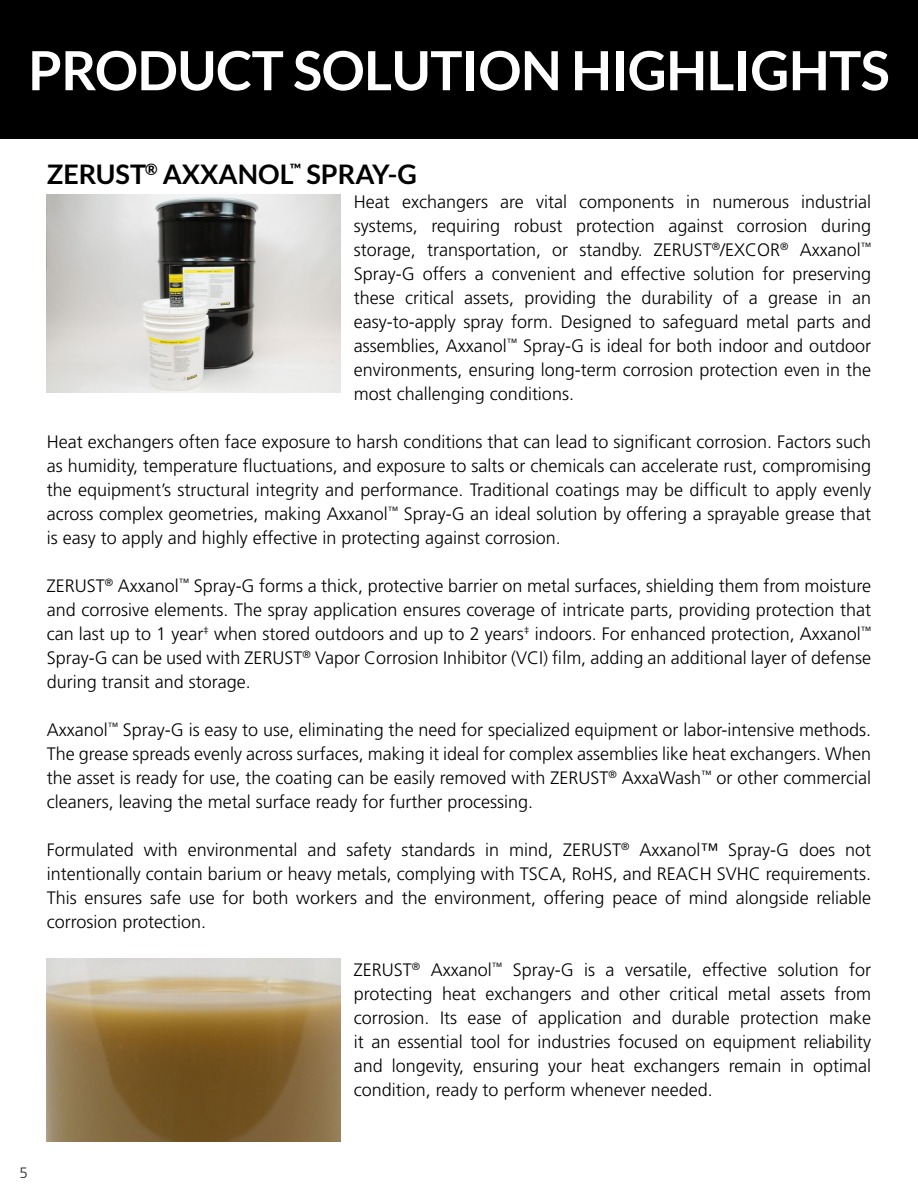
<style>
.page{position:relative;width:918px;height:1188px;background:#fff}
.page>*{position:absolute;margin:0;border:0;box-sizing:border-box;transform-origin:0 0}
._80_Header_C{font:700 54px "Lato";letter-spacing:-.01em;color:#fff}
.Text_Left_Justify{font:700 27px "Lato";color:#000}
.Bullet_List{font:300 18px/24px "Frutiger LT Std";color:#000;text-align:justify}
.t1{font:300 15px "Frutiger LT Std";color:#292829}
</style>
<div class="page">
<div style="left:0;top:0;width:918px;height:139px;background:#000"></div>
<img style="left:47px;top:195px;width:293px;height:197px">
<img style="left:47px;top:959px;width:293px;height:182px">
<p class="_80_Header_C" style="left:28px;top:40px;width:863px">PRODUCT SOLUTION HIGHLIGHTS</p>
<p class="Text_Left_Justify" style="left:47px;top:159px;width:372px">ZERUST<sup>®</sup> AXXANOL<sup>™</sup> SPRAY-G</p>
<p class="Bullet_List" style="left:354px;top:190px;width:519px">Heat exchangers are vital components in numerous industrial systems, requiring robust protection against corrosion during storage, transportation, or standby. ZERUST<sup>®</sup>/EXCOR<sup>®</sup> Axxanol<sup>™ </sup>Spray-G offers a convenient and effective solution for preserving these critical assets, providing the durability of a grease in an easy-to-apply spray form. Designed to safeguard metal parts and assemblies, Axxanol<sup>™</sup> Spray-G is ideal for both indoor and outdoor environments, ensuring long-term corrosion protection even in the most challenging conditions.</p>
<p class="Bullet_List" style="left:47px;top:430px;width:826px">Heat exchangers often face exposure to harsh conditions that can lead to significant corrosion. Factors such as humidity, temperature fluctuations, and exposure to salts or chemicals can accelerate rust, compromising the equipment’s structural integrity and performance. Traditional coatings may be difficult to apply evenly across complex geometries, making Axxanol<sup>™</sup> Spray-G an ideal solution by offering a sprayable grease that is easy to apply and highly effective in protecting against corrosion.</p>
<p class="Bullet_List" style="left:47px;top:574px;width:826px">ZERUST<sup>®</sup> Axxanol<sup>™</sup> Spray-G forms a thick, protective barrier on metal surfaces, shielding them from moisture and corrosive elements. The spray application ensures coverage of intricate parts, providing protection that can last up to 1 year<sup>‡</sup> when stored outdoors and up to 2 years<sup>‡</sup> indoors. For enhanced protection, Axxanol<sup>™ </sup>Spray-G can be used with ZERUST<sup>®</sup> Vapor Corrosion Inhibitor (VCI) film, adding an additional layer of defense during transit and storage.</p>
<p class="Bullet_List" style="left:47px;top:718px;width:826px">Axxanol<sup>™</sup> Spray-G is easy to use, eliminating the need for specialized equipment or labor-intensive methods.<br>The grease spreads evenly across surfaces, making it ideal for complex assemblies like heat exchangers. When the asset is ready for use, the coating can be easily removed with ZERUST<sup>®</sup> AxxaWash<sup>™</sup> or other commercial cleaners, leaving the metal surface ready for further processing.</p>
<p class="Bullet_List" style="left:47px;top:838px;width:826px">Formulated with environmental and safety standards in mind, ZERUST<sup>®</sup> Axxanol™ Spray-G does not intentionally contain barium or heavy metals, complying with TSCA, RoHS, and REACH SVHC requirements.<br>This ensures safe use for both workers and the environment, offering peace of mind alongside reliable corrosion protection.</p>
<p class="Bullet_List" style="left:354px;top:958px;width:519px">ZERUST<sup>®</sup> Axxanol<sup>™</sup> Spray-G is a versatile, effective solution for protecting heat exchangers and other critical metal assets from corrosion. Its ease of application and durable protection make it an essential tool for industries focused on equipment reliability and longevity, ensuring your heat exchangers remain in optimal condition, ready to perform whenever needed.</p>
<p class="t1" style="left:20px;top:1164px;width:10px">5</p>
</div>
